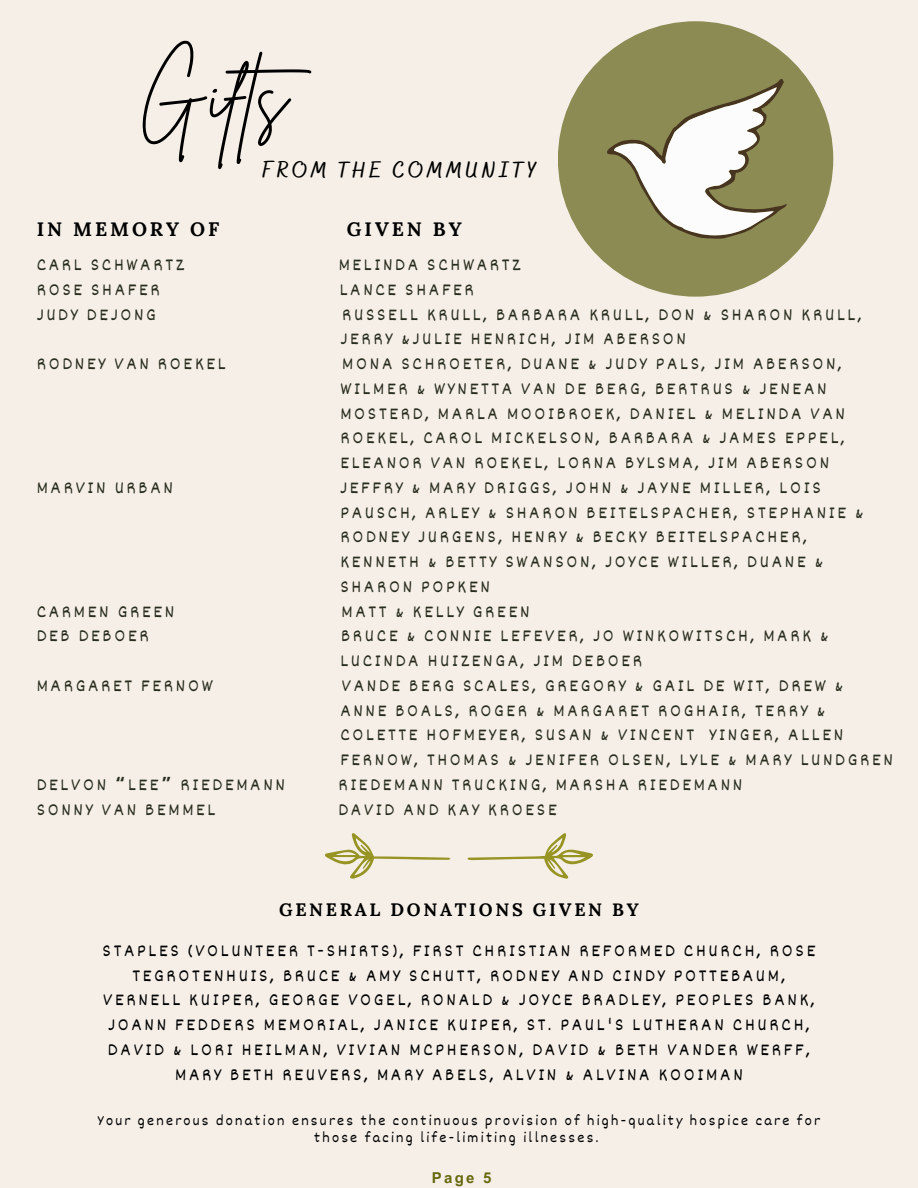
<style>
.page{position:relative;width:918px;height:1188px;background:#f5efe7}
.page>*{position:absolute;margin:0;border:0;box-sizing:border-box;transform-origin:0 0}
.t1{font:76.5px "Brittany Signature";color:#000}
.t2{font:700 22.5px "Bakerie Smooth";letter-spacing:.15em;color:#000}
.t3{font:700 19.5px "Lora";letter-spacing:.15em;color:#000}
.t4{font:18px/24.8px "Dekko";letter-spacing:.15em;color:#292d1e}
.t5{font:18px/24.8px "Dekko";letter-spacing:.15em;color:#000;text-align:center}
.t6{font:700 18px "Lora";letter-spacing:.15em;color:#000}
.t7{font:15px/16.8px "Dekko";letter-spacing:.15em;color:#000;text-align:center}
.t8{font:700 15px "Arial MT Pro";color:#66680d}
.s1{font-family:"Noto Sans Gurmukhi";font-weight:700}
</style>
<div class="page">
<div style="left:558px;top:21px;width:275px;height:276px;background:#8b8b53;border-radius:50%"></div>
<svg style="left:607px;top:79px;width:179px;height:160px"></svg>
<svg style="left:467px;top:833px;width:126px;height:46px"></svg>
<svg style="left:325px;top:833px;width:126px;height:46px"></svg>
<h3 class="t1" style="left:139px;top:44px;width:195px">Gifts</h3>
<h2 class="t2" style="left:262px;top:156px;width:276px">FROM THE COMMUNITY</h2>
<h3 class="t3" style="left:37px;top:216px;width:184px">IN MEMORY OF</h3>
<h4 class="t3" style="left:347px;top:216px;width:116px">GIVEN BY</h4>
<p class="t4" style="left:37px;top:252px;width:149px">CARL SCHWARTZ</p>
<p class="t4" style="left:339px;top:252px;width:183px">MELINDA SCHWARTZ</p>
<p class="t4" style="left:37px;top:276px;width:125px">ROSE SHAFER</p>
<p class="t4" style="left:340px;top:276px;width:136px">LANCE SHAFER</p>
<p class="t4" style="left:37px;top:301px;width:121px">JUDY DEJONG</p>
<p class="t4" style="left:340px;top:301px;width:523px">RUSSELL KRULL, BARBARA KRULL, DON &amp; SHARON KRULL,<br>JERRY &amp;JULIE HENRICH, JIM ABERSON</p>
<p class="t4" style="left:37px;top:351px;width:191px">RODNEY VAN ROEKEL</p>
<p class="t4" style="left:340px;top:351px;width:506px">MONA SCHROETER, DUANE &amp; JUDY PALS, JIM ABERSON, WILMER &amp; WYNETTA VAN DE BERG, BERTRUS &amp; JENEAN MOSTERD, MARLA MOOIBROEK, DANIEL &amp; MELINDA VAN ROEKEL, CAROL MICKELSON, BARBARA &amp; JAMES EPPEL, ELEANOR VAN ROEKEL, LORNA BYLSMA, JIM ABERSON</p>
<p class="t4" style="left:37px;top:474px;width:138px">MARVIN URBAN</p>
<p class="t4" style="left:340px;top:474px;width:525px">JEFFRY &amp; MARY DRIGGS, JOHN &amp; JAYNE MILLER, LOIS PAUSCH, ARLEY &amp; SHARON BEITELSPACHER, STEPHANIE &amp; RODNEY JURGENS, HENRY &amp; BECKY BEITELSPACHER, KENNETH &amp; BETTY SWANSON, JOYCE WILLER, DUANE &amp; SHARON POPKEN</p>
<p class="t4" style="left:37px;top:598px;width:139px">CARMEN GREEN</p>
<p class="t4" style="left:341px;top:598px;width:190px">MATT &amp; KELLY GREEN</p>
<p class="t4" style="left:37px;top:623px;width:114px">DEB DEBOER</p>
<p class="t4" style="left:340px;top:623px;width:490px">BRUCE &amp; CONNIE LEFEVER, JO WINKOWITSCH, MARK &amp;<br>LUCINDA HUIZENGA, JIM DEBOER</p>
<p class="t4" style="left:37px;top:672px;width:177px">MARGARET FERNOW</p>
<p class="t4" style="left:340px;top:672px;width:554px">VANDE BERG SCALES, GREGORY &amp; GAIL DE WIT, DREW &amp;<br>ANNE BOALS, ROGER &amp; MARGARET ROGHAIR, TERRY &amp; COLETTE HOFMEYER, SUSAN &amp; VINCENT YINGER, ALLEN FERNOW, THOMAS &amp; JENIFER OLSEN, LYLE &amp; MARY LUNDGREN</p>
<p class="t4" style="left:37px;top:771px;width:250px">DELVON <span class="s1">“</span>LEE<span class="s1">”</span> RIEDEMANN</p>
<p class="t4" style="left:338px;top:771px;width:406px">RIEDEMANN TRUCKING, MARSHA RIEDEMANN</p>
<p class="t4" style="left:37px;top:796px;width:180px">SONNY VAN BEMMEL</p>
<p class="t4" style="left:338px;top:796px;width:220px">DAVID AND KAY KROESE</p>
<p class="t6" style="left:279px;top:898px;width:361px">GENERAL DONATIONS GIVEN BY</p>
<h3 class="t5" style="left:103px;top:937px;width:714px">STAPLES (VOLUNTEER T-SHIRTS), FIRST CHRISTIAN REFORMED CHURCH, ROSE TEGROTENHUIS, BRUCE &amp; AMY SCHUTT, RODNEY AND CINDY POTTEBAUM, VERNELL KUIPER, GEORGE VOGEL, RONALD &amp; JOYCE BRADLEY, PEOPLES BANK, JOANN FEDDERS MEMORIAL, JANICE KUIPER, ST. PAUL'S LUTHERAN CHURCH, DAVID &amp; LORI HEILMAN, VIVIAN MCPHERSON, DAVID &amp; BETH VANDER WERFF, MARY BETH REUVERS, MARY ABELS, ALVIN &amp; ALVINA KOOIMAN</h3>
<h1 class="t7" style="left:98px;top:1111px;width:724px">Your generous donation ensures the continuous provision of high-quality hospice care for those facing life-limiting illnesses.</h1>
<h4 class="t8" style="left:432px;top:1172px;width:61px">Page 5</h4>
</div>
